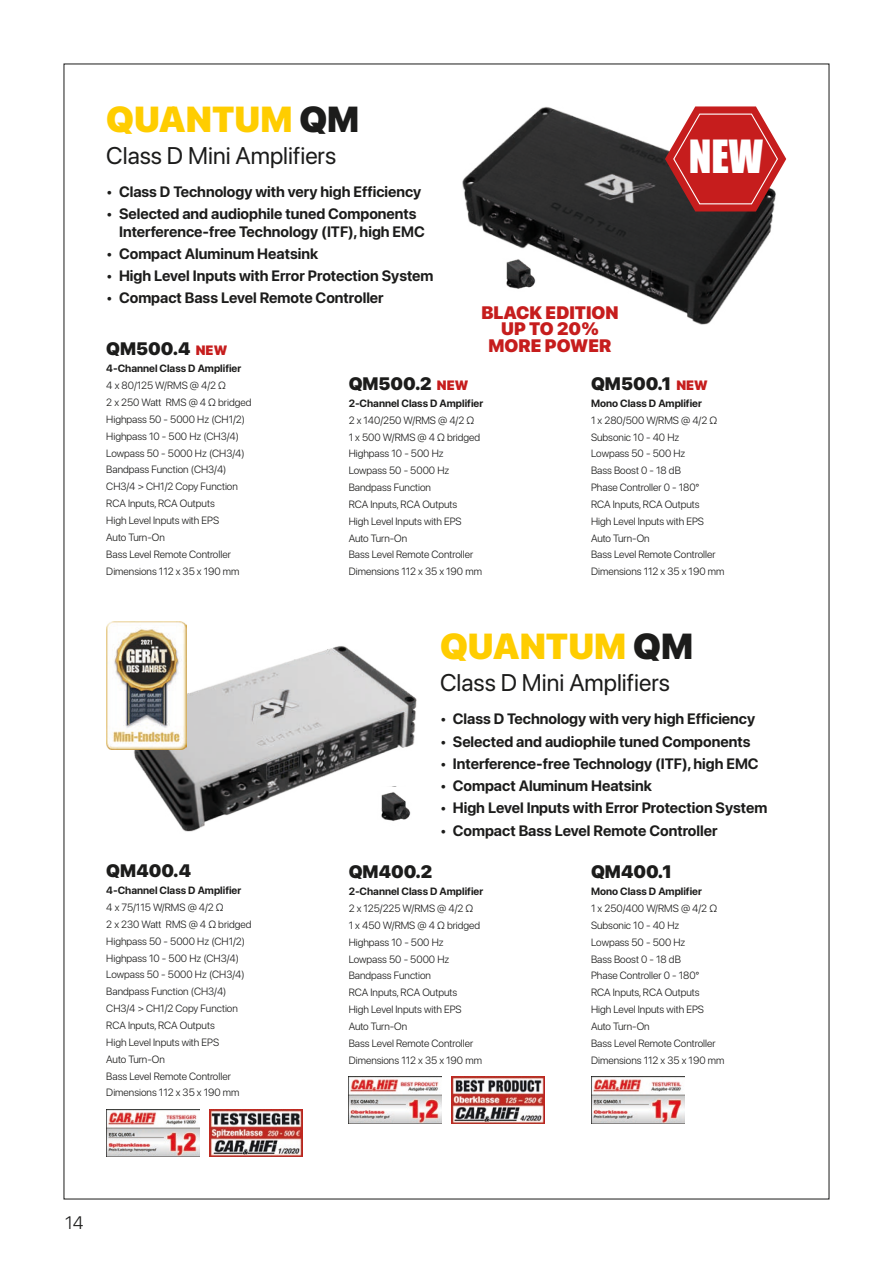
<style>
.page{position:relative;width:893px;height:1263px;background:#fff}
.page>*{position:absolute;margin:0;border:0;box-sizing:border-box;transform-origin:0 0}
.t1{font:42px "Impact";color:#fff}
.t2{font:36px "SF Pro";color:#ffcd00}
.t3{font:24px "SF Pro Display";color:#1c1c1b}
.t4{font:900 18px "SF Pro Display";color:#1c1c1b}
.t5{font:900 18px/16.5px "SF Pro Display";color:#c61d1d;text-align:center}
.t6{font:300 18px "SF Pro Display";color:#1c1c1b}
.t7{font:700 15px/18px "SF Pro Display";color:#1c1c1b}
.t8{font:300 10.5px/16.8px "SF Pro Display";color:#1c1c1b}
.t9{font:700 10.5px "SF Pro Display";color:#1c1c1b}
.s1{color:#1c1c1b}
.s2{font-size:13.5px;color:#c61d1d}
</style>
<div class="page">
<img style="left:462px;top:107px;width:325px;height:218px">
<img style="left:106px;top:1110px;width:93px;height:47px">
<img style="left:348px;top:1077px;width:93px;height:47px">
<img style="left:591px;top:1077px;width:93px;height:47px">
<img style="left:209px;top:1110px;width:93px;height:46px">
<img style="left:451px;top:1077px;width:93px;height:47px">
<img style="left:124px;top:642px;width:293px;height:190px">
<img style="left:106px;top:622px;width:80px;height:127px">
<img style="left:498px;top:254px;width:42px;height:37px">
<img style="left:373px;top:787px;width:42px;height:36px">
<svg style="left:665px;top:106px;width:121px;height:105px"></svg>
<h2 class="t2" style="left:106px;top:99px;width:254px">QUANTUM <span class="s1">QM</span></h2>
<h3 class="t3" style="left:106px;top:142px;width:231px">Class D Mini Amplifiers</h3>
<h1 class="t1" style="left:689px;top:124px;width:76px">NEW</h1>
<h3 class="t7" style="left:106px;top:182px;width:317px">• Class D Technology with very high Efficiency</h3>
<h3 class="t7" style="left:119px;top:205px;width:307px;text-indent:-13px">• Selected and audiophile tuned Components<br>Interference-free Technology (ITF), high EMC</h3>
<h3 class="t7" style="left:106px;top:245px;width:213px">• Compact Aluminum Heatsink</h3>
<h3 class="t7" style="left:106px;top:267px;width:329px">• High Level Inputs with Error Protection System</h3>
<h3 class="t7" style="left:106px;top:289px;width:279px">• Compact Bass Level Remote Controller</h3>
<h3 class="t5" style="left:481px;top:304px;width:139px">BLACK EDITION<br>UP TO 20%<br>MORE POWER</h3>
<h3 class="t4" style="left:106px;top:339px;width:122px">QM500.4 <span class="s2">NEW</span></h3>
<p class="t9" style="left:106px;top:362px;width:136px">4-Channel Class D Amplifier</p>
<p class="t8" style="left:106px;top:377px;width:147px">4 x 80/125 W/RMS @ 4/2 Ω<br>2 x 250 Watt RMS @ 4 Ω bridged<br>Highpass 50 - 5000 Hz (CH1/2)<br>Highpass 10 - 500 Hz (CH3/4)<br>Lowpass 50 - 5000 Hz (CH3/4)<br>Bandpass Function (CH3/4)<br>CH3/4 &gt; CH1/2 Copy Function<br>RCA Inputs, RCA Outputs<br>High Level Inputs with EPS<br>Auto Turn-On<br>Bass Level Remote Controller<br>Dimensions 112 x 35 x 190 mm</p>
<h3 class="t4" style="left:349px;top:373px;width:121px">QM500.2 <span class="s2">NEW</span></h3>
<p class="t9" style="left:349px;top:397px;width:136px">2-Channel Class D Amplifier</p>
<p class="t8" style="left:349px;top:412px;width:135px">2 x 140/250 W/RMS @ 4/2 Ω<br>1 x 500 W/RMS @ 4 Ω bridged<br>Highpass 10 - 500 Hz<br>Lowpass 50 - 5000 Hz<br>Bandpass Function<br>RCA Inputs, RCA Outputs<br>High Level Inputs with EPS<br>Auto Turn-On<br>Bass Level Remote Controller<br>Dimensions 112 x 35 x 190 mm</p>
<h3 class="t4" style="left:591px;top:373px;width:118px">QM500.1 <span class="s2">NEW</span></h3>
<p class="t9" style="left:591px;top:397px;width:112px">Mono Class D Amplifier</p>
<p class="t8" style="left:591px;top:412px;width:135px">1 x 280/500 W/RMS @ 4/2 Ω<br>Subsonic 10 - 40 Hz<br>Lowpass 50 - 500 Hz<br>Bass Boost 0 - 18 dB<br>Phase Controller 0 - 180°<br>RCA Inputs, RCA Outputs<br>High Level Inputs with EPS<br>Auto Turn-On<br>Bass Level Remote Controller<br>Dimensions 112 x 35 x 190 mm</p>
<h2 class="t2" style="left:440px;top:626px;width:254px">QUANTUM <span class="s1">QM</span></h2>
<h3 class="t3" style="left:440px;top:669px;width:231px">Class D Mini Amplifiers</h3>
<h3 class="t4" style="left:106px;top:860px;width:86px">QM400.4</h3>
<p class="t9" style="left:106px;top:884px;width:136px">4-Channel Class D Amplifier</p>
<p class="t8" style="left:106px;top:899px;width:147px">4 x 75/115 W/RMS @ 4/2 Ω<br>2 x 230 Watt RMS @ 4 Ω bridged<br>Highpass 50 - 5000 Hz (CH1/2)<br>Highpass 10 - 500 Hz (CH3/4)<br>Lowpass 50 - 5000 Hz (CH3/4)<br>Bandpass Function (CH3/4)<br>CH3/4 &gt; CH1/2 Copy Function<br>RCA Inputs, RCA Outputs<br>High Level Inputs with EPS<br>Auto Turn-On<br>Bass Level Remote Controller<br>Dimensions 112 x 35 x 190 mm</p>
<h3 class="t7" style="left:440px;top:710px;width:317px">• Class D Technology with very high Efficiency</h3>
<h3 class="t7" style="left:440px;top:732px;width:312px">• Selected and audiophile tuned Components</h3>
<h3 class="t7" style="left:440px;top:755px;width:320px">• Interference-free Technology (ITF), high EMC</h3>
<h3 class="t7" style="left:440px;top:777px;width:213px">• Compact Aluminum Heatsink</h3>
<h3 class="t7" style="left:440px;top:799px;width:329px">• High Level Inputs with Error Protection System</h3>
<h3 class="t7" style="left:440px;top:821px;width:279px">• Compact Bass Level Remote Controller</h3>
<h3 class="t4" style="left:349px;top:861px;width:85px">QM400.2</h3>
<p class="t9" style="left:349px;top:885px;width:136px">2-Channel Class D Amplifier</p>
<p class="t8" style="left:349px;top:900px;width:135px">2 x 125/225 W/RMS @ 4/2 Ω<br>1 x 450 W/RMS @ 4 Ω bridged<br>Highpass 10 - 500 Hz<br>Lowpass 50 - 5000 Hz<br>Bandpass Function<br>RCA Inputs, RCA Outputs<br>High Level Inputs with EPS<br>Auto Turn-On<br>Bass Level Remote Controller<br>Dimensions 112 x 35 x 190 mm</p>
<h3 class="t4" style="left:591px;top:861px;width:82px">QM400.1</h3>
<p class="t9" style="left:591px;top:885px;width:112px">Mono Class D Amplifier</p>
<p class="t8" style="left:591px;top:900px;width:135px">1 x 250/400 W/RMS @ 4/2 Ω<br>Subsonic 10 - 40 Hz<br>Lowpass 50 - 500 Hz<br>Bass Boost 0 - 18 dB<br>Phase Controller 0 - 180°<br>RCA Inputs, RCA Outputs<br>High Level Inputs with EPS<br>Auto Turn-On<br>Bass Level Remote Controller<br>Dimensions 112 x 35 x 190 mm</p>
<h3 class="t6" style="left:65px;top:1212px;width:20px">14</h3>
</div>
